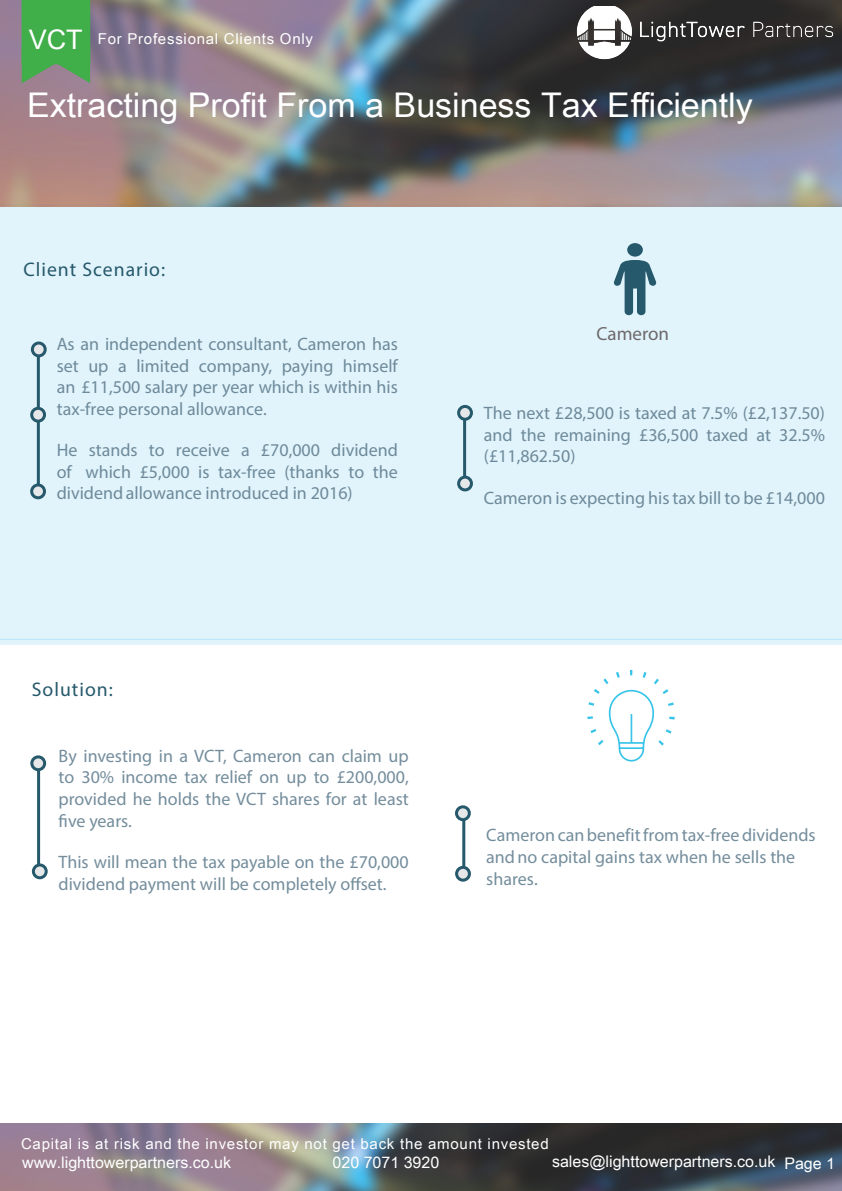
<style>
.page{position:relative;width:842px;height:1191px;background:#fff}
.page>*{position:absolute;margin:0;border:0;box-sizing:border-box;transform-origin:0 0}
.t1{font:34px "Arial Unicode MS";color:#fff}
.t2{font:27px "Arial Unicode MS";color:#fff}
.t3{font:19.7px "Myriad Pro";letter-spacing:.05em;color:#26596b}
.t4{font:19px "Myriad Pro";color:#6e696a}
.t5{font:18px/21.6px "Myriad Pro";color:#6e8a9a;text-align:justify}
.t6{font:18px/21.6px "Myriad Pro";color:#748d9c}
.t7{font:16px "Arial Unicode MS";color:#fff}
.t8{font:15px "Arial Unicode MS";letter-spacing:.05em;color:#fff}
</style>
<div class="page">
<img style="left:0;top:1123px;width:842px;height:68px">
<div style="left:0;top:204px;width:842px;height:440px;background:#e1f4fc"></div>
<img style="left:0;top:0;width:842px;height:207px">
<hr style="left:0;top:639px;width:842px;height:1px;background:#6bcff6">
<svg style="left:587px;top:670px;width:88px;height:92px"></svg>
<hr style="left:37px;top:349px;width:3px;height:142px;background:#26596b">
<div style="left:32px;top:343px;width:13px;height:13px;background:#e6e7e9;border-radius:50%"></div>
<div style="left:31px;top:341px;width:16px;height:16px;border:3px solid #26596b;border-radius:50%"></div>
<div style="left:32px;top:408px;width:13px;height:13px;background:#e6e7e9;border-radius:50%"></div>
<div style="left:30px;top:407px;width:16px;height:15px;border:3px solid #26596b;border-radius:50%"></div>
<div style="left:22px;top:1px;width:68px;height:63px;background:#40ae49"></div>
<div style="left:22px;top:0;width:68px;height:64px;border:1px solid #40ae49"></div>
<svg style="left:21px;top:45px;width:70px;height:39px"></svg>
<div style="left:32px;top:485px;width:12px;height:13px;background:#e6e7e9;border-radius:50%"></div>
<div style="left:30px;top:483px;width:16px;height:16px;border:3px solid #26596b;border-radius:50%"></div>
<hr style="left:463px;top:412px;width:3px;height:79px;background:#26596b">
<div style="left:459px;top:406px;width:12px;height:13px;background:#e6e7e9;border-radius:50%"></div>
<div style="left:457px;top:405px;width:16px;height:16px;border:3px solid #26596b;border-radius:50%"></div>
<div style="left:459px;top:477px;width:12px;height:13px;background:#e6e7e9;border-radius:50%"></div>
<div style="left:457px;top:475px;width:16px;height:16px;border:3px solid #26596b;border-radius:50%"></div>
<hr style="left:37px;top:762px;width:3px;height:111px;background:#26596b">
<div style="left:32px;top:757px;width:13px;height:12px;background:#e6e7e9;border-radius:50%"></div>
<div style="left:30px;top:755px;width:16px;height:16px;border:3px solid #26596b;border-radius:50%"></div>
<div style="left:33px;top:865px;width:13px;height:12px;background:#e6e7e9;border-radius:50%"></div>
<div style="left:32px;top:863px;width:16px;height:16px;border:3px solid #26596b;border-radius:50%"></div>
<hr style="left:462px;top:812px;width:3px;height:56px;background:#26596b">
<div style="left:456px;top:807px;width:13px;height:12px;background:#e6e7e9;border-radius:50%"></div>
<div style="left:455px;top:805px;width:16px;height:16px;border:3px solid #26596b;border-radius:50%"></div>
<div style="left:457px;top:867px;width:12px;height:13px;background:#e6e7e9;border-radius:50%"></div>
<div style="left:455px;top:866px;width:16px;height:15px;border:3px solid #26596b;border-radius:50%"></div>
<svg style="left:614px;top:243px;width:42px;height:72px"></svg>
<img style="left:575px;top:7px;width:261px;height:55px">
<p class="t2" style="left:29px;top:20px;width:55px">VCT</p>
<p class="t8" style="left:98px;top:28px;width:217px">For Professional Clients Only</p>
<p class="t1" style="left:27px;top:80px;width:727px">Extracting Profit From a Business Tax Efficiently</p>
<p class="t3" style="left:23px;top:257px;width:143px">Client Scenario:</p>
<p class="t5" style="left:57px;top:333px;width:343px">As an independent consultant, Cameron has set up a limited company, paying himself an £11,500 salary per year which is within his tax-free personal allowance.</p>
<p class="t5" style="left:57px;top:439px;width:343px">He stands to receive a £70,000 dividend of which £5,000 is tax-free (thanks to the dividend allowance introduced in 2016)</p>
<p class="t3" style="left:32px;top:677px;width:82px">Solution:</p>
<p class="t6" style="left:59px;top:744px;width:352px;text-align:justify">By investing in a VCT, Cameron can claim up to 30% income tax relief on up to £200,000, provided he holds the VCT shares for at least five years.</p>
<p class="t6" style="left:59px;top:851px;width:352px">This will mean the tax payable on the £70,000 dividend payment will be completely offset.</p>
<p class="t4" style="left:597px;top:322px;width:74px">Cameron</p>
<p class="t5" style="left:484px;top:402px;width:343px">The next £28,500 is taxed at 7.5% (£2,137.50) and the remaining £36,500 taxed at 32.5% (£11,862.50)</p>
<p class="t5" style="left:484px;top:487px;width:343px">Cameron is expecting his tax bill to be £14,000</p>
<p class="t6" style="left:486px;top:824px;width:331px">Cameron can benefit from tax-free dividends and no capital gains tax when he sells the shares.</p>
<p class="t8" style="left:21px;top:1133px;width:529px">Capital is at risk and the investor may not get back the amount invested</p>
<p class="t7" style="left:22px;top:1150px;width:210px">www.lighttowerpartners.co.uk</p>
<p class="t7" style="left:333px;top:1151px;width:108px">020 7071 3920</p>
<p class="t7" style="left:552px;top:1149px;width:284px">sales@lighttowerpartners.co.uk Page 1</p>
</div>
